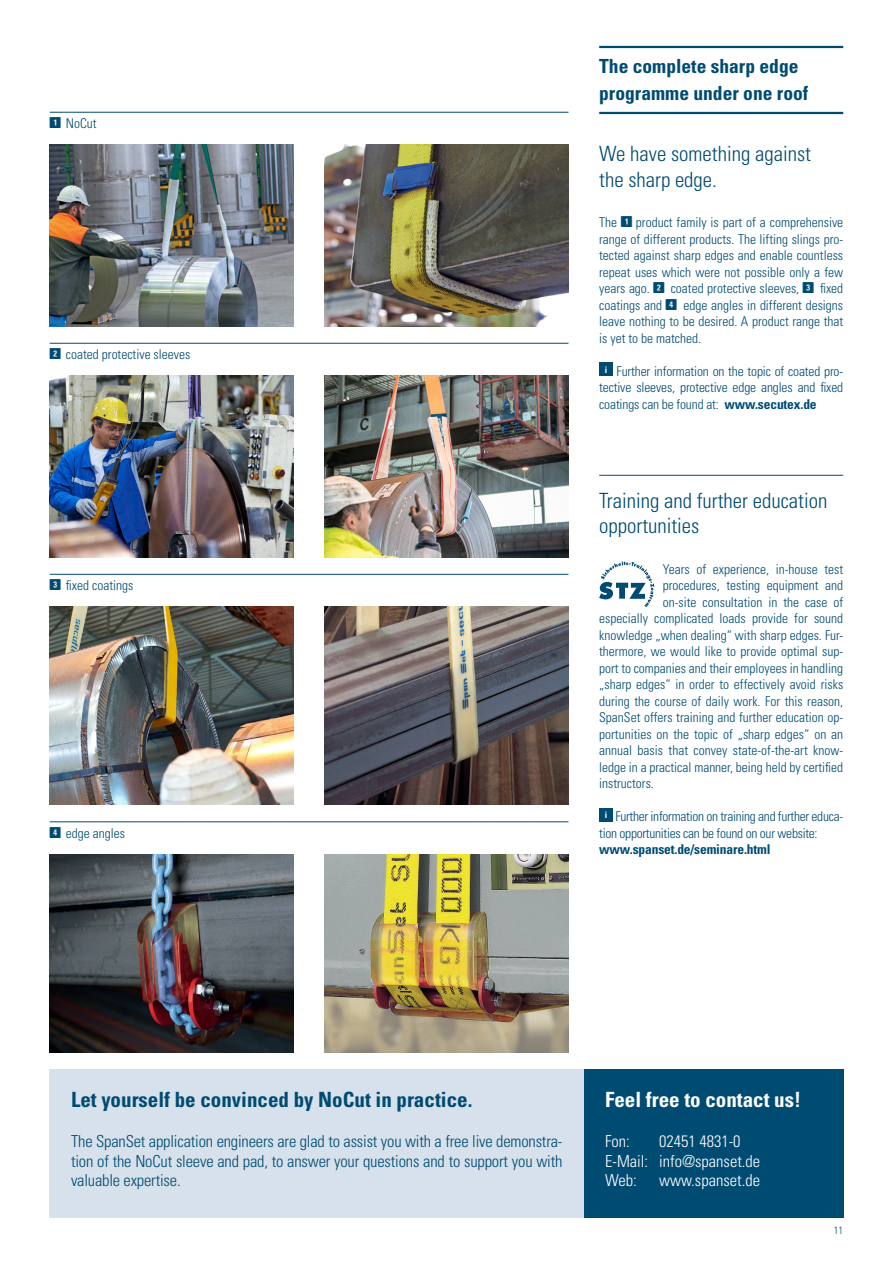
<style>
.page{position:relative;width:893px;height:1263px;background:#fff}
.page>*{position:absolute;margin:0;border:0;box-sizing:border-box;transform-origin:0 0}
.t1{font:300 condensed 21px/25.2px "Univers";color:#004b72}
.t2{font:700 condensed 21px "Univers";color:#004b72}
.t3{font:700 condensed 21px "Univers";color:#fff}
.t4{font:700 condensed 19.5px/27px "Univers";color:#004b72}
.t5{font:300 condensed 16.5px/19.8px "Univers";letter-spacing:-.01em;color:#004b72;text-align:justify}
.t6{font:300 condensed 16.5px/19.8px "Univers";color:#fff}
.t7{font:300 condensed 13.5px/16.5px "Univers";color:#004b72;text-align:justify}
.t8{font:300 condensed 13.5px/16.5px "Univers";letter-spacing:-.02em;color:#004b72}
.t9{font:700 condensed 13.5px "Univers";letter-spacing:-.01em;color:#004b72}
.t10{font:300 condensed 10.5px "Univers";color:#004b72}
.s1{font-family:"SSD BA Font";font-weight:400;font-stretch:normal;font-size:19.5px}
.s2{font-weight:700}
</style>
<div class="page">
<img style="left:50px;top:376px;width:244px;height:181px">
<img style="left:50px;top:145px;width:244px;height:181px">
<img style="left:50px;top:607px;width:244px;height:198px">
<img style="left:50px;top:854px;width:244px;height:198px">
<img style="left:324px;top:376px;width:244px;height:181px">
<img style="left:324px;top:145px;width:244px;height:181px">
<img style="left:324px;top:607px;width:244px;height:198px">
<img style="left:324px;top:854px;width:244px;height:198px">
<svg style="left:599px;top:561px;width:55px;height:46px"></svg>
<hr style="left:599px;top:475px;width:244px;height:1px;background:#004b72">
<hr style="left:50px;top:343px;width:518px;height:1px;background:#004b72">
<hr style="left:50px;top:112px;width:518px;height:1px;background:#004b72">
<hr style="left:50px;top:574px;width:518px;height:1px;background:#004b72">
<hr style="left:50px;top:821px;width:518px;height:1px;background:#004b72">
<div style="left:599px;top:362px;width:14px;height:14px;background:#004b72"></div>
<div style="left:50px;top:1069px;width:534px;height:148px;background:#d7e1eb"></div>
<div style="left:584px;top:1069px;width:259px;height:148px;background:#004b72"></div>
<div style="left:599px;top:808px;width:14px;height:13px;background:#004b72"></div>
<hr style="left:599px;top:46px;width:244px;height:2px;background:#004b72">
<hr style="left:599px;top:112px;width:244px;height:2px;background:#004b72">
<p class="t7" style="left:50px;top:115px;width:48px"><span class="s1">1</span> NoCut</p>
<p class="t7" style="left:50px;top:346px;width:142px"><span class="s1">2</span> coated protective sleeves</p>
<p class="t7" style="left:50px;top:577px;width:85px"><span class="s1">3</span> fixed coatings</p>
<p class="t7" style="left:50px;top:825px;width:77px"><span class="s1">4</span> edge angles</p>
<h2 class="t4" style="left:599px;top:53px;width:211px">The complete sharp edge programme under one roof</h2>
<h1 class="t1" style="left:599px;top:141px;width:213px">We have something against the sharp edge.</h1>
<p class="t7" style="left:599px;top:214px;width:246px">The <span class="s1">1</span> product family is part of a comprehensive range of different products. The lifting slings pro&shy;tected against sharp edges and enable countless repeat uses which were not possible only a few years ago. <span class="s1">2</span> coated protective sleeves, <span class="s1">3</span> fixed coatings and <span class="s1">4</span> edge angles in different designs leave nothing to be desired. A product range that is yet to be matched.</p>
<p class="t7" style="left:599px;top:363px;width:246px;text-indent:5px"><sup>i</sup> Further information on the topic of coated pro&shy;tective sleeves, protective edge angles and fixed coatings can be found at: <span class="s2">www.secutex.de</span></p>
<h1 class="t1" style="left:599px;top:488px;width:230px">Training and further education opportunities</h1>
<p class="t7" style="left:663px;top:561px;width:182px">Years of experience, in-house test</p>
<p class="t7" style="left:663px;top:577px;width:182px">procedures, testing equipment and</p>
<p class="t7" style="left:663px;top:594px;width:182px">on-site consultation in the case of</p>
<p class="t7" style="left:599px;top:610px;width:245px">especially complicated loads provide for sound</p>
<p class="t7" style="left:599px;top:627px;width:246px">knowledge „when dealing“ with sharp edges. Fur-</p>
<p class="t7" style="left:599px;top:643px;width:245px">thermore, we would like to provide optimal sup-</p>
<p class="t7" style="left:599px;top:660px;width:246px">port to companies and their employees in handling</p>
<p class="t7" style="left:599px;top:676px;width:246px">„sharp edges“ in order to effectively avoid risks</p>
<p class="t7" style="left:599px;top:693px;width:246px">during the course of daily work. For this reason,</p>
<p class="t7" style="left:599px;top:709px;width:245px">SpanSet offers training and further education op-</p>
<p class="t7" style="left:599px;top:726px;width:246px">portunities on the topic of „sharp edges“ on an</p>
<p class="t7" style="left:599px;top:742px;width:246px">annual basis that convey state-of-the-art know-</p>
<p class="t7" style="left:599px;top:759px;width:246px">ledge in a practical manner, being held by certified</p>
<p class="t7" style="left:599px;top:775px;width:56px">instructors.</p>
<p class="t8" style="left:599px;top:808px;width:246px;text-indent:5px"><sup>i</sup> Further information on training and further educa&shy;tion opportunities can be found on our website:</p>
<p class="t9" style="left:599px;top:841px;width:173px">www.spanset.de/seminare.html</p>
<h1 class="t2" style="left:71px;top:1087px;width:403px">Let yourself be convinced by NoCut in practice.</h1>
<p class="t5" style="left:71px;top:1131px;width:493px">The SpanSet application engineers are glad to assist you with a free live demonstra&shy;tion of the NoCut sleeve and pad, to answer your questions and to support you with valuable expertise.</p>
<h1 class="t3" style="left:605px;top:1087px;width:197px">Feel free to contact us!</h1>
<p class="t6" style="left:605px;top:1131px;width:26px">Fon:</p>
<p class="t6" style="left:605px;top:1131px;width:157px;text-indent:54px">02451 4831-0<br>E-Mail: info@spanset.de<br>Web:</p>
<p class="t6" style="left:659px;top:1171px;width:102px">www.spanset.de</p>
<p class="t10" style="left:834px;top:1224px;width:11px">11</p>
</div>
